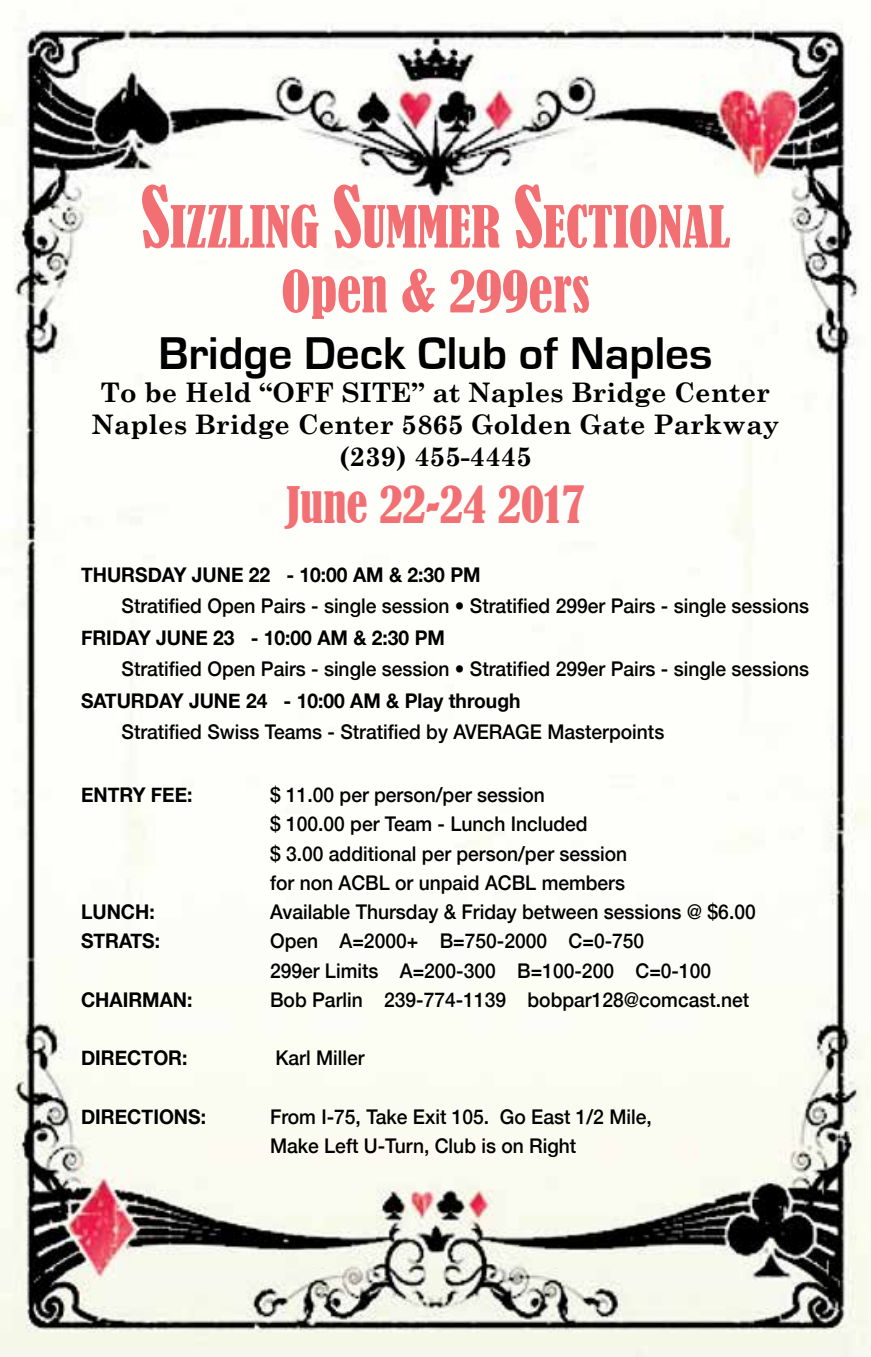
<style>
.page{position:relative;width:871px;height:1357px;background:#fff}
.page>*{position:absolute;margin:0;border:0;box-sizing:border-box;transform-origin:0 0}
.t1{font:condensed 54px/64.8px "Bernard";color:#f26f74;text-align:center}
.t2{font:700 47.25px "Eurostile";color:#000}
.t3{font:condensed 47.25px "Bernard";color:#f26f74}
.t4{font:700 27px/32.4px "Century Schoolbook";color:#000;text-align:center}
.t5{font:500 20.25px/29.2px "Helvetica Neue";color:#000;scale:.95 1}
.t6{font:700 20.25px "Helvetica Neue";color:#000;scale:.95 1}
.s1{font-size:78.75px}
</style>
<div class="page">
<img style="left:0;top:22px;width:871px;height:1335px">
<h1 class="t1" style="left:140px;top:195px;width:591px"><span class="s1">S</span>IZZLING <span class="s1">S</span>UMMER <span class="s1">S</span>ECTIONAL<br>Open &amp; 299ers</h1>
<h2 class="t2" style="left:158px;top:328px;width:556px">Bridge Deck Club of Naples</h2>
<h3 class="t4" style="left:92px;top:375px;width:689px">To be Held “OFF SITE” at Naples Bridge Center<br>Naples Bridge Center 5865 Golden Gate Parkway (239) 455-4445</h3>
<h2 class="t3" style="left:286px;top:477px;width:300px">June 22-24 2017</h2>
<p class="t6" style="left:81px;top:558px;width:422px">THURSDAY JUNE 22 - 10:00 AM &amp; 2:30 PM</p>
<p class="t5" style="left:122px;top:590px;width:725px">Stratified Open Pairs - single session • Stratified 299er Pairs - single sessions</p>
<p class="t6" style="left:81px;top:621px;width:384px">FRIDAY JUNE 23 - 10:00 AM &amp; 2:30 PM</p>
<p class="t5" style="left:122px;top:653px;width:725px">Stratified Open Pairs - single session • Stratified 299er Pairs - single sessions</p>
<p class="t6" style="left:81px;top:684px;width:464px">SATURDAY JUNE 24 - 10:00 AM &amp; Play through</p>
<p class="t5" style="left:122px;top:716px;width:573px">Stratified Swiss Teams - Stratified by AVERAGE Masterpoints</p>
<p class="t6" style="left:81px;top:779px;width:119px">ENTRY FEE:</p>
<p class="t5" style="left:270px;top:779px;width:377px">$ 11.00 per person/per session<br>$ 100.00 per Team - Lunch Included<br>$ 3.00 additional per person/per session for non ACBL or unpaid ACBL members</p>
<p class="t6" style="left:81px;top:896px;width:79px">LUNCH:</p>
<p class="t5" style="left:270px;top:896px;width:513px">Available Thursday &amp; Friday between sessions @ $6.00</p>
<p class="t6" style="left:81px;top:925px;width:85px">STRATS:</p>
<p class="t5" style="left:270px;top:925px;width:466px">Open A=2000+ B=750-2000 C=0-750<br>299er Limits A=200-300 B=100-200 C=0-100</p>
<p class="t6" style="left:81px;top:984px;width:119px">CHAIRMAN:</p>
<p class="t5" style="left:270px;top:983px;width:506px">Bob Parlin 239-774-1139 bobpar128@comcast.net</p>
<p class="t6" style="left:81px;top:1042px;width:114px">DIRECTOR:</p>
<p class="t5" style="left:275px;top:1042px;width:95px">Karl Miller</p>
<p class="t6" style="left:81px;top:1101px;width:133px">DIRECTIONS:</p>
<p class="t5" style="left:270px;top:1100px;width:403px">From I-75, Take Exit 105. Go East 1/2 Mile,<br>Make Left U-Turn, Club is on Right</p>
</div>
